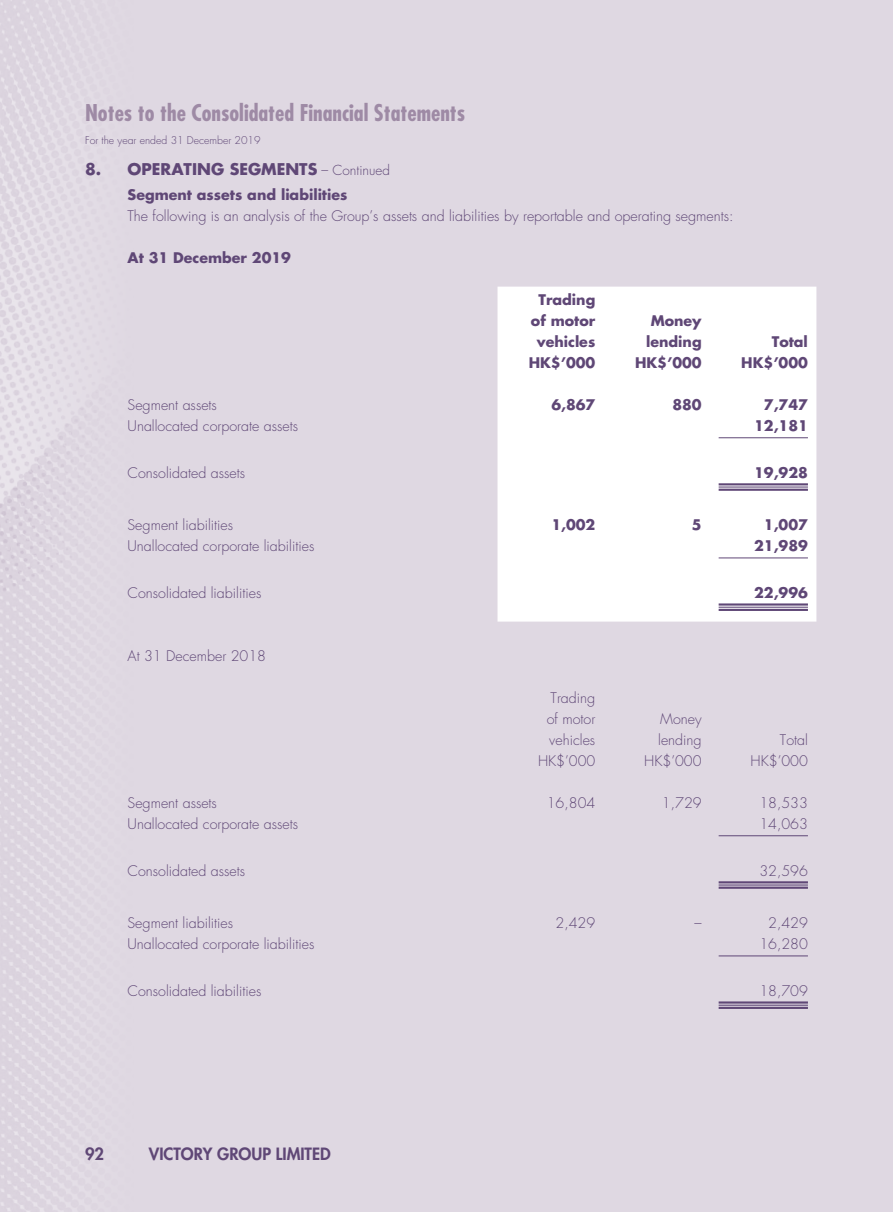
<style>
.page{position:relative;width:893px;height:1212px;background:#fff}
.page>*{position:absolute;margin:0;border:0;box-sizing:border-box;transform-origin:0 0}
.t1{font:700 condensed 22.5px "Futura Std";color:#9e8aa5}
.t2{font:800 16.5px "Futura Std";color:#5f4776}
.t3{font:700 15.75px "Futura Std";color:#5f4776}
.t4{font:300 14.25px/21px "Futura Std";color:#5f4776;text-align:justify}
.t5{font:700 14.25px/21px "Futura Std";color:#5f4776;text-align:center}
.t6{font:300 10.5px "Futura Std";color:#5f4776}
.s1{font-weight:300;font-size:13.5px}
</style>
<div class="page">
<svg style="left:497px;top:287px;width:319px;height:335px"></svg>
<hr style="left:719px;top:437px;width:89px;height:1px;background:#5f4776">
<hr style="left:719px;top:483px;width:89px;height:2px;background:#5f4776">
<hr style="left:719px;top:486px;width:89px;height:2px;background:#5f4776">
<hr style="left:719px;top:489px;width:89px;height:2px;background:#5f4776">
<hr style="left:719px;top:557px;width:89px;height:1px;background:#5f4776">
<hr style="left:719px;top:603px;width:89px;height:3px;background:#5f4776">
<hr style="left:719px;top:607px;width:89px;height:1px;background:#5f4776">
<hr style="left:719px;top:609px;width:89px;height:2px;background:#5f4776">
<hr style="left:719px;top:835px;width:89px;height:1px;background:#5f4776">
<hr style="left:719px;top:881px;width:89px;height:2px;background:#5f4776">
<hr style="left:719px;top:884px;width:89px;height:1px;background:#5f4776">
<hr style="left:719px;top:887px;width:89px;height:2px;background:#5f4776">
<hr style="left:719px;top:955px;width:89px;height:1px;background:#5f4776">
<hr style="left:719px;top:1001px;width:89px;height:2px;background:#5f4776">
<hr style="left:719px;top:1005px;width:89px;height:1px;background:#5f4776">
<hr style="left:719px;top:1007px;width:89px;height:2px;background:#5f4776">
<h1 class="t1" style="left:85px;top:98px;width:382px">Notes to the Consolidated Financial Statements</h1>
<p class="t6" style="left:85px;top:134px;width:177px">For the year ended 31 December 2019</p>
<p class="t3" style="left:85px;top:158px;width:306px">8. OPERATING SEGMENTS <span class="s1">– Continued</span></p>
<p class="t5" style="left:128px;top:184px;width:221px">Segment assets and liabilities</p>
<p class="t4" style="left:128px;top:206px;width:608px">The following is an analysis of the Group’s assets and liabilities by reportable and operating segments:</p>
<p class="t5" style="left:128px;top:247px;width:165px">At 31 December 2019</p>
<p class="t5" style="left:531px;top:289px;width:66px">Trading of motor vehicles</p>
<p class="t5" style="left:646px;top:310px;width:57px">Money lending</p>
<p class="t5" style="left:772px;top:331px;width:38px">Total</p>
<p class="t5" style="left:529px;top:352px;width:68px">HK$’000</p>
<p class="t5" style="left:635px;top:352px;width:68px">HK$’000</p>
<p class="t5" style="left:741px;top:352px;width:68px">HK$’000</p>
<p class="t4" style="left:128px;top:395px;width:91px">Segment assets</p>
<p class="t5" style="left:551px;top:394px;width:45px">6,867</p>
<p class="t5" style="left:672px;top:394px;width:31px">880</p>
<p class="t5" style="left:764px;top:394px;width:45px">7,747</p>
<p class="t4" style="left:128px;top:416px;width:172px">Unallocated corporate assets</p>
<p class="t5" style="left:754px;top:415px;width:55px">12,181</p>
<p class="t4" style="left:128px;top:462px;width:119px">Consolidated assets</p>
<p class="t5" style="left:754px;top:462px;width:55px">19,928</p>
<p class="t4" style="left:128px;top:515px;width:107px">Segment liabilities</p>
<p class="t5" style="left:551px;top:514px;width:45px">1,002</p>
<p class="t5" style="left:692px;top:514px;width:11px">5</p>
<p class="t5" style="left:764px;top:514px;width:45px">1,007</p>
<p class="t4" style="left:128px;top:536px;width:188px">Unallocated corporate liabilities</p>
<p class="t5" style="left:754px;top:535px;width:55px">21,989</p>
<p class="t4" style="left:128px;top:583px;width:135px">Consolidated liabilities</p>
<p class="t5" style="left:754px;top:582px;width:55px">22,996</p>
<p class="t4" style="left:128px;top:646px;width:140px">At 31 December 2018</p>
<p class="t4" style="left:547px;top:688px;width:50px">Trading of motor vehicles</p>
<p class="t4" style="left:658px;top:709px;width:45px">Money lending</p>
<p class="t4" style="left:780px;top:730px;width:30px">Total</p>
<p class="t4" style="left:538px;top:751px;width:59px">HK$’000</p>
<p class="t4" style="left:644px;top:751px;width:59px">HK$’000</p>
<p class="t4" style="left:751px;top:751px;width:59px">HK$’000</p>
<p class="t4" style="left:128px;top:793px;width:91px">Segment assets</p>
<p class="t4" style="left:547px;top:793px;width:50px">16,804</p>
<p class="t4" style="left:662px;top:793px;width:41px">1,729</p>
<p class="t4" style="left:759px;top:793px;width:50px">18,533</p>
<p class="t4" style="left:128px;top:814px;width:172px">Unallocated corporate assets</p>
<p class="t4" style="left:759px;top:814px;width:50px">14,063</p>
<p class="t4" style="left:128px;top:860px;width:119px">Consolidated assets</p>
<p class="t4" style="left:759px;top:860px;width:50px">32,596</p>
<p class="t4" style="left:128px;top:913px;width:107px">Segment liabilities</p>
<p class="t4" style="left:556px;top:913px;width:41px">2,429</p>
<p class="t4" style="left:694px;top:913px;width:9px">–</p>
<p class="t4" style="left:768px;top:913px;width:41px">2,429</p>
<p class="t4" style="left:128px;top:934px;width:188px">Unallocated corporate liabilities</p>
<p class="t4" style="left:759px;top:934px;width:50px">16,280</p>
<p class="t4" style="left:128px;top:980px;width:135px">Consolidated liabilities</p>
<p class="t4" style="left:759px;top:980px;width:50px">18,709</p>
<p class="t2" style="left:85px;top:1143px;width:21px">92</p>
<p class="t2" style="left:149px;top:1143px;width:183px">VICTORY GROUP LIMITED</p>
</div>
